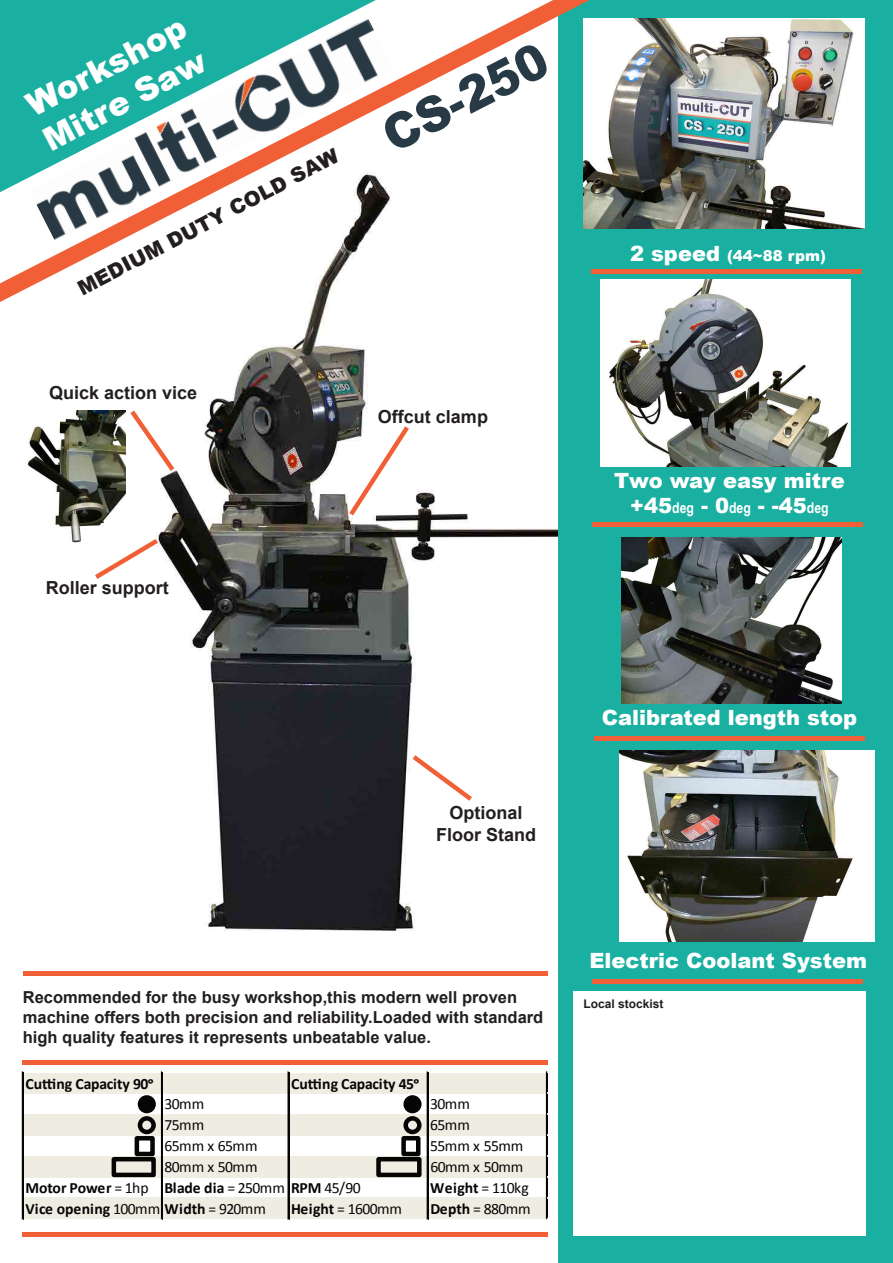
<style>
.page{position:relative;width:893px;height:1263px;background:#fff}
.page>*{position:absolute;margin:0;border:0;box-sizing:border-box;transform-origin:0 0}
.t1{font:900 48.9px "Arial";color:#283a46;scale:.95 1}
.t2{font:900 32.55px/39px "Arial";color:#fff}
.t3{font:900 21px/25.2px "Arial";color:#fff;text-align:center}
.t4{font:900 20.4px "Arial";color:#231f20}
.t5{font:700 18px/21.6px "Arial";color:#231f20;text-align:center}
.t6{font:700 16.5px/19.8px "Arial";color:#231f20}
.t7{font:700 15.75px "Calibri";letter-spacing:-.005em;color:#050504}
.t8{font:15.75px "Calibri";letter-spacing:-.04em;color:#050504}
.t9{font:900 15px "Arial";color:#fff}
.t10{font:700 12px "Arial";color:#231f20}
.s1{font-size:21px}
.s2{font-family:"Arial Narrow";font-weight:700;font-size:15px}
.s3{font-weight:400}
.s4{font-weight:700}
</style>
<div class="page">
<img style="left:156px;top:302px;width:402px;height:629px">
<div style="left:558px;top:0;width:335px;height:1263px;background:#19afa1"></div>
<svg style="left:0;top:1px;width:588px;height:301px"></svg>
<img style="left:29px;top:18px;width:365px;height:223px">
<svg style="left:0;top:1px;width:376px;height:191px;fill:#1cafa1"></svg>
<hr style="left:0;top:0;width:715px;height:1px;background:#5d5d5d">
<div style="left:590px;top:269px;width:271px;height:5px;background:#f15f36"></div>
<hr style="left:593px;top:980px;width:270px;height:4px;background:#f15f36">
<hr style="left:592px;top:523px;width:271px;height:4px;background:#f15f36">
<div style="left:593px;top:736px;width:271px;height:5px;background:#f15f36"></div>
<svg style="left:95px;top:539px;width:63px;height:40px"></svg>
<svg style="left:130px;top:410px;width:44px;height:61px"></svg>
<svg style="left:349px;top:426px;width:60px;height:89px"></svg>
<div style="left:22px;top:1232px;width:526px;height:5px;background:#f15f36"></div>
<hr style="left:22px;top:1061px;width:526px;height:4px;background:#f15f36">
<div style="left:23px;top:971px;width:524px;height:5px;background:#f15f36"></div>
<div style="left:573px;top:992px;width:293px;height:244px;background:#fff"></div>
<img style="left:27px;top:410px;width:99px;height:136px">
<img style="left:600px;top:279px;width:250px;height:187px">
<img style="left:621px;top:538px;width:220px;height:165px">
<div style="left:23px;top:1073px;width:524px;height:21px;background:#efede2"></div>
<div style="left:23px;top:1114px;width:524px;height:22px;background:#efede2"></div>
<div style="left:23px;top:1155px;width:524px;height:22px;background:#efede2"></div>
<div style="left:23px;top:1197px;width:524px;height:22px;background:#efede2"></div>
<hr style="left:22px;top:1072px;width:1px;height:147px;background:#050504">
<hr style="left:161px;top:1072px;width:1px;height:147px;background:#050504">
<hr style="left:288px;top:1072px;width:1px;height:147px;background:#050504">
<hr style="left:427px;top:1072px;width:1px;height:147px;background:#050504">
<hr style="left:546px;top:1072px;width:1px;height:147px;background:#050504">
<div style="left:140px;top:1097px;width:14px;height:14px;background:#050504;border-radius:50%"></div>
<div style="left:138px;top:1095px;width:18px;height:18px;border:4px solid #050504;border-radius:50%"></div>
<div style="left:138px;top:1116px;width:18px;height:18px;border:4px solid #050504;border-radius:50%"></div>
<div style="left:135px;top:1136px;width:20px;height:20px;border:4px solid #050504"></div>
<div style="left:112px;top:1157px;width:44px;height:20px;border:4px solid #050504"></div>
<div style="left:406px;top:1097px;width:13px;height:14px;background:#050504;border-radius:50%"></div>
<div style="left:403px;top:1095px;width:19px;height:18px;border:4px solid #050504;border-radius:50%"></div>
<div style="left:403px;top:1116px;width:19px;height:18px;border:4px solid #050504;border-radius:50%"></div>
<div style="left:401px;top:1136px;width:19px;height:20px;border:4px solid #050504"></div>
<div style="left:376px;top:1157px;width:46px;height:20px;border:4px solid #050504"></div>
<svg style="left:413px;top:755px;width:59px;height:46px"></svg>
<img style="left:620px;top:750px;width:255px;height:192px">
<img style="left:584px;top:18px;width:280px;height:211px">
<h2 class="t2" style="left:17px;top:90px;width:181px;rotate:-28deg">Workshop<br>Mitre Saw</h2>
<p class="t4" style="left:73px;top:277px;width:293px;rotate:-28deg">MEDIUM DUTY COLD SAW</p>
<p class="t5" style="left:49px;top:383px;width:150px">Quick action vice</p>
<h1 class="t1" style="left:370px;top:106px;width:189px;rotate:-27deg">CS-250</h1>
<p class="t5" style="left:378px;top:407px;width:112px">Offcut clamp</p>
<p class="t5" style="left:46px;top:578px;width:125px">Roller support</p>
<p class="t9" style="left:630px;top:245px;width:197px"><span class="s1">2 speed</span> (44~88 rpm)</p>
<p class="t3" style="left:614px;top:467px;width:232px">Two way easy mitre +45<span class="s2">deg</span> - 0<span class="s2">deg</span> - -45<span class="s2">deg</span></p>
<p class="t5" style="left:436px;top:803px;width:102px">Optional<br>Floor Stand</p>
<p class="t3" style="left:602px;top:704px;width:257px">Calibrated length stop</p>
<p class="t3" style="left:589px;top:947px;width:279px">Electric Coolant System</p>
<p class="t6" style="left:23px;top:988px;width:522px">Recommended for the busy workshop,this modern well proven machine offers both precision and reliability.Loaded with standard high quality features it represents unbeatable value.</p>
<p class="t10" style="left:584px;top:996px;width:82px">Local stockist</p>
<p class="t7" style="left:25px;top:1073px;width:130px">Cutting Capacity 90ᵒ</p>
<p class="t7" style="left:291px;top:1073px;width:130px">Cutting Capacity 45ᵒ</p>
<p class="t8" style="left:165px;top:1094px;width:41px">30mm</p>
<p class="t8" style="left:430px;top:1094px;width:41px">30mm</p>
<p class="t8" style="left:165px;top:1115px;width:41px">75mm</p>
<p class="t8" style="left:430px;top:1115px;width:41px">65mm</p>
<p class="t8" style="left:165px;top:1136px;width:95px">65mm x 65mm</p>
<p class="t8" style="left:430px;top:1136px;width:95px">55mm x 55mm</p>
<p class="t8" style="left:165px;top:1157px;width:95px">80mm x 50mm</p>
<p class="t8" style="left:430px;top:1157px;width:95px">60mm x 50mm</p>
<p class="t7" style="left:25px;top:1178px;width:337px">Motor Power <span class="s3">= 1hp</span> Blade dia <span class="s3">= 250mm</span> RPM <span class="s3">45/90</span></p>
<p class="t7" style="left:430px;top:1178px;width:100px">Weight <span class="s3">= 110kg</span></p>
<p class="t7" style="left:25px;top:1199px;width:242px">Vice opening <span class="s3">100mm</span> Width <span class="s3">= 920mm</span></p>
<p class="t8" style="left:291px;top:1199px;width:112px"><span class="s4">Height</span> = 1600mm</p>
<p class="t8" style="left:430px;top:1199px;width:102px"><span class="s4">Depth</span> = 880mm</p>
</div>
